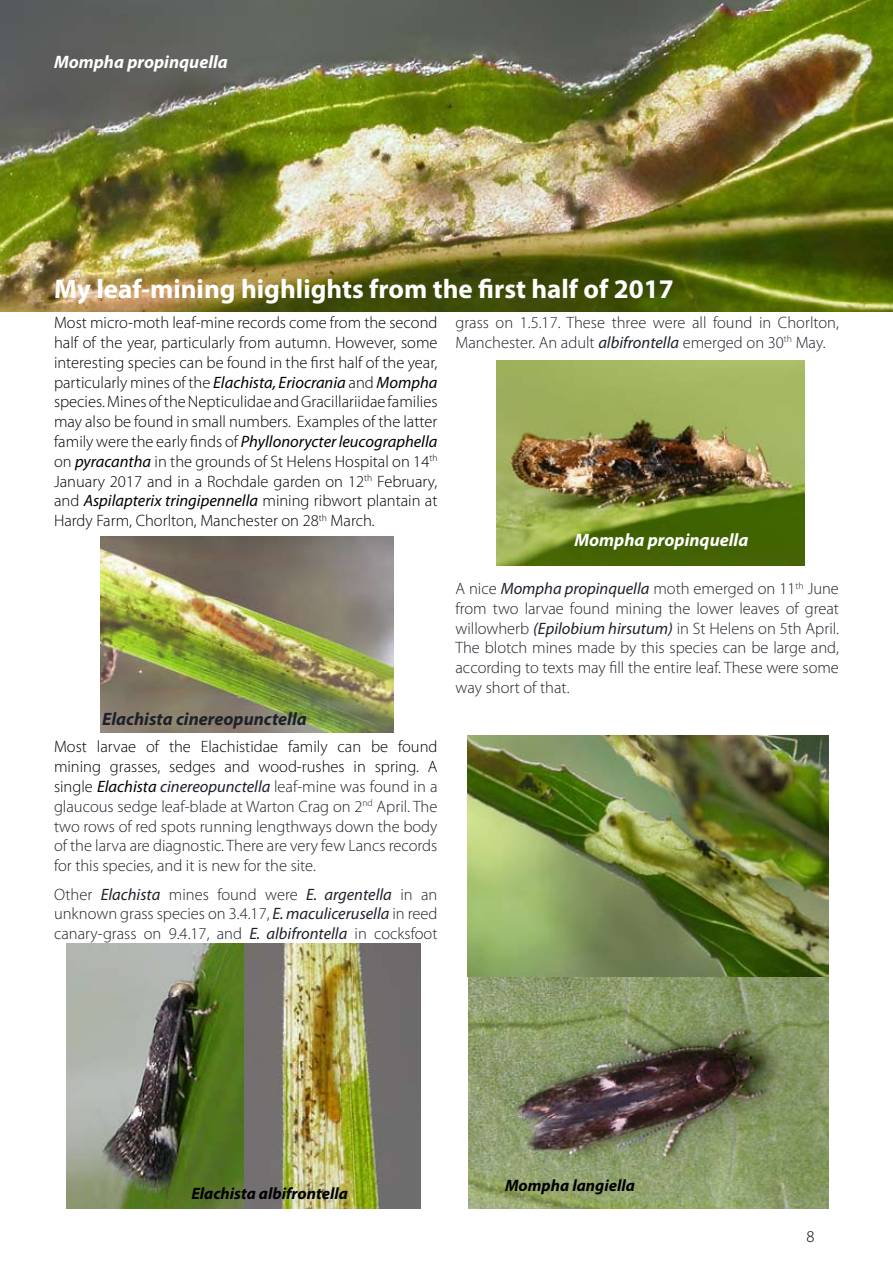
<style>
.page{position:relative;width:893px;height:1263px;background:#fff}
.page>*{position:absolute;margin:0;border:0;box-sizing:border-box;transform-origin:0 0}
.t1{font:700 27px "Myriad Pro";color:#fff}
.t2{font:italic 700 18px "Myriad Pro";color:#fff}
.t3{font:italic 700 18px "Myriad Pro";color:#1d2129}
.t4{font:300 16.5px/19.8px "Myriad Pro";color:#1d2129;text-align:justify}
.t5{font:300 16.5px/19.8px "Myriad Pro";color:#000;text-align:justify}
.t6{font:italic 700 16.5px "Myriad Pro";color:#000}
.s1{font-weight:400;font-style:italic}
.s2{color:#000}
.s3{font-weight:400;font-style:italic;color:#000}
</style>
<div class="page">
<img style="left:0;top:0;width:893px;height:312px">
<img style="left:67px;top:943px;width:354px;height:266px">
<img style="left:468px;top:976px;width:360px;height:233px">
<img style="left:468px;top:736px;width:360px;height:240px">
<img style="left:101px;top:537px;width:292px;height:195px">
<img style="left:496px;top:360px;width:309px;height:206px">
<p class="t2" style="left:54px;top:50px;width:175px">Mompha propinquella</p>
<h1 class="t1" style="left:54px;top:271px;width:621px">My leaf-mining highlights from the first half of 2017</h1>
<p class="t5" style="left:54px;top:313px;width:385px">Most micro-moth leaf-mine records come from the second half of the year, particularly from autumn. However, some interesting species can be found in the first half of the year, particularly mines of the <span class="s1">Elachista, Eriocrania</span> and <span class="s1">Mompha </span>species. Mines of the Nepticulidae and Gracillariidae families may also be found in small numbers. Examples of the latter family were the early finds of <span class="s1">Phyllonorycter leucographella </span>on <span class="s1">pyracantha</span> in the grounds of St Helens Hospital on 14<sup>th </sup>January 2017 and in a Rochdale garden on 12<sup>th</sup> February, and <span class="s1">Aspilapterix tringipennella</span> mining ribwort plantain at Hardy Farm, Chorlton, Manchester on 28<sup>th</sup> March.</p>
<p class="t3" style="left:102px;top:707px;width:206px">Elachista cinereopunctella</p>
<p class="t4" style="left:54px;top:737px;width:385px"><span class="s2">Most larvae of the Elachistidae family can be found mining grasses, sedges and wood-rushes in spring. A single</span> <span class="s3">Elachista</span> <span class="s1">cinereopunctella</span> leaf-mine was found in a glaucous sedge leaf-blade at Warton Crag on 2<sup>nd</sup> April. The two rows of red spots running lengthways down the body of the larva are diagnostic. There are very few Lancs records for this species, and it is new for the site.</p>
<p class="t4" style="left:54px;top:884px;width:385px">Other <span class="s1">Elachista</span> mines found were <span class="s1">E. argentella</span> in an unknown grass species on 3.4.17, <span class="s1">E. maculicerusella</span> in reed canary-grass on 9.4.17, and <span class="s1">E. albifrontella</span> in cocksfoot</p>
<p class="t4" style="left:455px;top:313px;width:385px">grass on 1.5.17. These three were all found in Chorlton,<br>Manchester. An adult <span class="s1">albifrontella</span> emerged on 30<sup>th</sup> May.</p>
<p class="t2" style="left:574px;top:528px;width:175px">Mompha propinquella</p>
<p class="t4" style="left:455px;top:578px;width:385px">A nice <span class="s1">Mompha propinquella</span> moth emerged on 11<sup>th</sup> June from two larvae found mining the lower leaves of great willowherb <span class="s1">(Epilobium hirsutum)</span> in St Helens on 5th April.<br>The blotch mines made by this species can be large and, according to texts may fill the entire leaf. These were some way short of that.</p>
<p class="t6" style="left:191px;top:1183px;width:158px">Elachista albifrontella</p>
<p class="t6" style="left:505px;top:1174px;width:131px">Mompha langiella</p>
</div>
